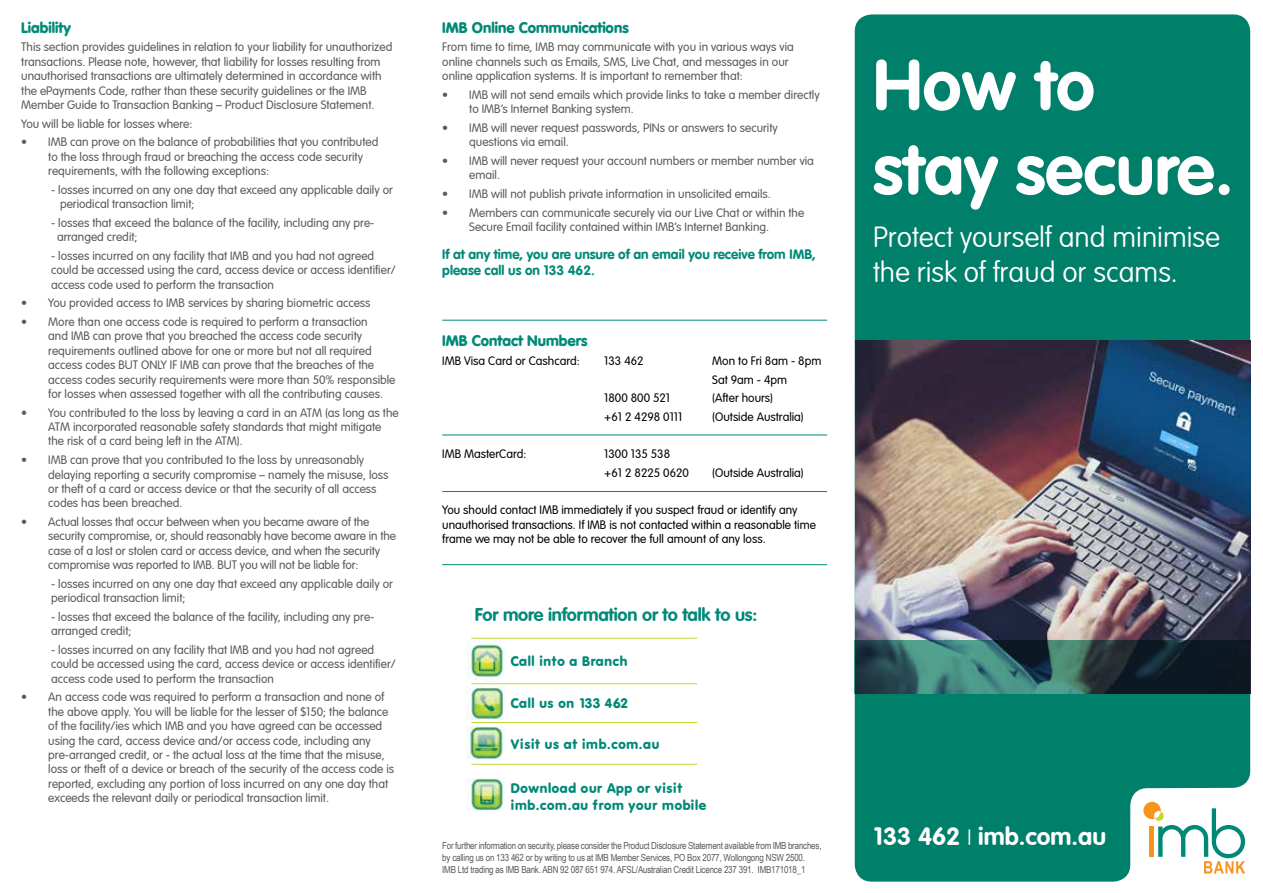
<style>
.page{position:relative;width:1263px;height:893px;background:#fff}
.page>*{position:absolute;margin:0;border:0;box-sizing:border-box;transform-origin:0 0}
.t1{font:700 70.35px/84.3px "VAG Rounded LT";color:#fff}
.t2{font:100 28.5px/34.2px "VAG Rounded LT";color:#fff}
.t3{font:700 24.6px "VAG Rounded";color:#fff}
.t4{font:700 18.15px "VAG Rounded";letter-spacing:-.01em;color:#008977}
.t5{font:900 15px "VAG Rounded LT";color:#008977}
.t6{font:14.4px/17.4px "VAG Round";color:#008977}
.t7{font:700 13.5px/16.2px "VAG Rounded LT";color:#008977}
.t8{font:300 12px/14.4px "VAG Rounded LT";color:#58595b}
.t9{font:300 12px/18.6px "VAG Rounded LT";color:#000}
.t10{font:9.75px/11.7px "Arial Narrow";letter-spacing:-.02em;color:#58595b}
.s1{font-family:"VAGROUNDED";font-weight:100}
</style>
<div class="page">
<div style="left:855px;top:14px;width:395px;height:868px;background:#007f6a"></div>
<svg style="left:1143px;top:802px;width:102px;height:71px"></svg>
<img style="left:466px;top:778px;width:38px;height:32px">
<img style="left:466px;top:640px;width:38px;height:40px">
<img style="left:466px;top:687px;width:38px;height:33px">
<img style="left:467px;top:726px;width:38px;height:34px">
<hr style="left:471px;top:722px;width:226px;height:1px;background:#c4d82e">
<hr style="left:471px;top:683px;width:226px;height:1px;background:#c4d82e">
<hr style="left:471px;top:638px;width:226px;height:1px;background:#c4d82e">
<hr style="left:471px;top:764px;width:226px;height:1px;background:#c4d82e">
<hr style="left:442px;top:435px;width:385px;height:1px;background:#008977">
<hr style="left:442px;top:491px;width:385px;height:1px;background:#008977">
<hr style="left:442px;top:564px;width:385px;height:1px;background:#008977">
<hr style="left:442px;top:320px;width:385px;height:1px;background:#008977">
<img style="left:855px;top:340px;width:396px;height:353px">
<svg style="left:855px;top:640px;width:395px;height:53px;background:#294d4f"></svg>
<p class="t5" style="left:21px;top:18px;width:51px">Liability</p>
<p class="t8" style="left:21px;top:40px;width:373px">This section provides guidelines in relation to your liability for unauthorized transactions. Please note, however, that liability for losses resulting from unauthorised transactions are ultimately determined in accordance with the ePayments Code, rather than these security guidelines or the IMB Member Guide to Transaction Banking – Product Disclosure Statement.</p>
<p class="t8" style="left:21px;top:117px;width:173px">You will be liable for losses where:</p>
<p class="t8" style="left:48px;top:135px;width:332px;text-indent:-27px">• IMB can prove on the balance of probabilities that you contributed to the loss through fraud or breaching the access code security requirements, with the following exceptions:</p>
<p class="t8" style="left:60px;top:183px;width:334px;text-indent:-9px">- losses incurred on any one day that exceed any applicable daily or periodical transaction limit;</p>
<p class="t8" style="left:57px;top:216px;width:319px;text-indent:-6px">- losses that exceed the balance of the facility, including any pre&shy;arranged credit;</p>
<p class="t8" style="left:51px;top:249px;width:346px">- losses incurred on any facility that IMB and you had not agreed could be accessed using the card, access device or access identifier/ access code used to perform the transaction</p>
<p class="t8" style="left:21px;top:296px;width:351px">• You provided access to IMB services by sharing biometric access</p>
<p class="t8" style="left:48px;top:315px;width:349px;text-indent:-27px">• More than one access code is required to perform a transaction<br>and IMB can prove that you breached the access code security requirements outlined above for one or more but not all required access codes BUT ONLY IF IMB can prove that the breaches of the access codes security requirements were more than 50% responsible for losses when assessed together with all the contributing causes.</p>
<p class="t8" style="left:48px;top:406px;width:352px;text-indent:-27px">• You contributed to the loss by leaving a card in an ATM (as long as the<br>ATM incorporated reasonable safety standards that might mitigate the risk of a card being left in the ATM).</p>
<p class="t8" style="left:48px;top:453px;width:342px;text-indent:-27px">• IMB can prove that you contributed to the loss by unreasonably delaying reporting a security compromise – namely the misuse, loss or theft of a card or access device or that the security of all access codes has been breached.</p>
<p class="t8" style="left:48px;top:515px;width:349px;text-indent:-27px">• Actual losses that occur between when you became aware of the security compromise, or, should reasonably have become aware in the case of a lost or stolen card or access device, and when the security compromise was reported to IMB. BUT you will not be liable for:</p>
<p class="t8" style="left:51px;top:577px;width:343px">- losses incurred on any one day that exceed any applicable daily or periodical transaction limit;</p>
<p class="t8" style="left:51px;top:610px;width:325px">- losses that exceed the balance of the facility, including any pre&shy;arranged credit;</p>
<p class="t8" style="left:51px;top:643px;width:346px">- losses incurred on any facility that IMB and you had not agreed could be accessed using the card, access device or access identifier/ access code used to perform the transaction</p>
<p class="t8" style="left:48px;top:690px;width:347px;text-indent:-27px">• An access code was required to perform a transaction and none of the above apply. You will be liable for the lesser of $150; the balance of the facility/ies which IMB and you have agreed can be accessed using the card, access device and/or access code, including any pre-arranged credit, or - the actual loss at the time that the misuse, loss or theft of a device or breach of the security of the access code is reported, excluding any portion of loss incurred on any one day that exceeds the relevant daily or periodical transaction limit.</p>
<p class="t5" style="left:442px;top:18px;width:188px">IMB Online Communications</p>
<p class="t8" style="left:442px;top:40px;width:353px">From time to time, IMB may communicate with you in various ways via online channels such as Emails, SMS, Live Chat, and messages in our online application systems. It is important to remember that:</p>
<p class="t8" style="left:469px;top:88px;width:352px;text-indent:-27px">• IMB will not send emails which provide links to take a member directly to IMB’s Internet Banking system.</p>
<p class="t8" style="left:469px;top:121px;width:310px;text-indent:-27px">• IMB will never request passwords, PINs or answers to security questions via email.</p>
<p class="t8" style="left:469px;top:154px;width:346px;text-indent:-27px">• IMB will never request your account numbers or member number via email.</p>
<p class="t8" style="left:442px;top:187px;width:330px">• IMB will not publish private information in unsolicited emails.</p>
<p class="t8" style="left:469px;top:206px;width:337px;text-indent:-27px">• Members can communicate securely via our Live Chat or within the<br>Secure Email facility contained within IMB’s Internet Banking.</p>
<p class="t7" style="left:442px;top:247px;width:375px">If at any time, you are unsure of an email you receive from IMB, please call us on 133 462.</p>
<p class="t5" style="left:442px;top:332px;width:147px">IMB Contact Numbers</p>
<p class="t9" style="left:442px;top:352px;width:139px">IMB Visa Card or Cashcard:</p>
<p class="t9" style="left:604px;top:352px;width:41px">133 462</p>
<p class="t9" style="left:712px;top:352px;width:111px">Mon to Fri 8am - 8pm<br>Sat 9am - 4pm</p>
<p class="t9" style="left:604px;top:389px;width:67px">1800 800 521</p>
<p class="t9" style="left:712px;top:389px;width:62px">(After hours)</p>
<p class="t9" style="left:604px;top:408px;width:80px">+61 2 4298 0111</p>
<p class="t9" style="left:712px;top:408px;width:93px">(Outside Australia)</p>
<p class="t9" style="left:442px;top:445px;width:86px">IMB MasterCard:</p>
<p class="t9" style="left:604px;top:445px;width:86px">1300 135 538 +61 2 8225 0620</p>
<p class="t9" style="left:712px;top:464px;width:93px">(Outside Australia)</p>
<p class="t9" style="left:442px;top:503px;width:375px;line-height:14.4px">You should contact IMB immediately if you suspect fraud or identify any unauthorised transactions. If IMB is not contacted within a reasonable time frame we may not be able to recover the full amount of any loss.</p>
<h3 class="t4" style="left:475px;top:604px;width:284px">For more information or to talk to us:</h3>
<p class="t6" style="left:511px;top:652px;width:119px">Call into a Branch</p>
<p class="t6" style="left:511px;top:694px;width:119px">Call us on 133 462</p>
<p class="t6" style="left:511px;top:735px;width:151px">Visit us at imb.com.au</p>
<p class="t6" style="left:511px;top:779px;width:198px">Download our App or visit imb.com.au from your mobile</p>
<p class="t10" style="left:442px;top:839px;width:381px">For further information on security, please consider the Product Disclosure Statement available from IMB branches, by calling us on 133 462 or by writing to us at IMB Member Services, PO Box 2077, Wollongong NSW 2500.<br>IMB Ltd trading as IMB Bank. ABN 92 087 651 974. AFSL/Australian Credit Licence 237 391. IMB171018_1</p>
<h1 class="t1" style="left:873px;top:46px;width:362px">How to stay secure.</h1>
<h2 class="t2" style="left:873px;top:221px;width:349px">Protect yourself and minimise the risk of fraud or scams.</h2>
<h3 class="t3" style="left:874px;top:822px;width:234px">133 462 <span class="s1">|</span> imb.com.au</h3>
</div>
